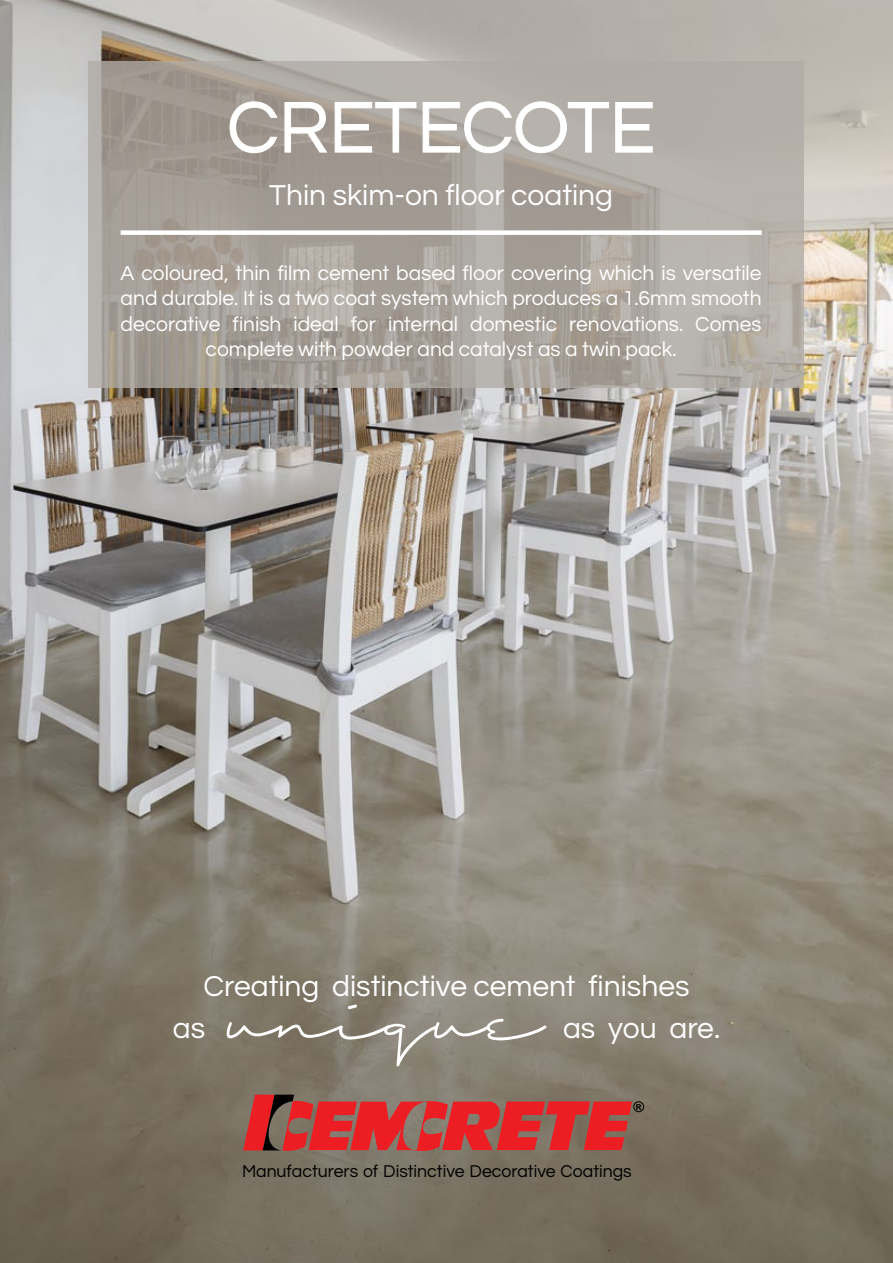
<style>
.page{position:relative;width:893px;height:1263px;background:#fff}
.page>*{position:absolute;margin:0;border:0;box-sizing:border-box;transform-origin:0 0}
.t1{font:210px "Shopping Script Demo";color:#fff}
.t2{font:75px "Questrial";color:#fff}
.t3{font:30px/42px "Questrial";color:#fff}
.t4{font:21px/25.2px "Questrial";color:#fff;text-align:center}
.t5{font:17.85px "Questrial";color:#000}
.t6{font:17.7px "Questrial";color:#000}
.t7{font:700 8.1px "Arial";color:#000}
</style>
<div class="page">
<img style="left:0;top:0;width:893px;height:1263px">
<svg style="left:243px;top:1094px;width:389px;height:58px;background:#bb4240"></svg>
<div style="left:633px;top:1101px;width:11px;height:11px;border:1px solid #000;border-radius:50%"></div>
<svg style="left:89px;top:62px;width:715px;height:326px;background:#aaa49d"></svg>
<svg style="left:229px;top:101px;width:49px;height:52px;background:#a8a099"></svg>
<svg style="left:284px;top:102px;width:44px;height:51px;background:#aca49d"></svg>
<svg style="left:334px;top:101px;width:275px;height:52px;background:#b7b2ab"></svg>
<svg style="left:615px;top:102px;width:38px;height:51px;background:#bdb9b4"></svg>
<div style="left:121px;top:230px;width:641px;height:5px;background:#fff"></div>
<h2 class="t2" style="left:227px;top:91px;width:430px">CRETECOTE</h2>
<h3 class="t3" style="left:269px;top:174px;width:345px">Thin skim-on floor coating</h3>
<p class="t4" style="left:121px;top:261px;width:642px">A coloured, thin film cement based floor covering which is versatile and durable. It is a two coat system which produces a 1.6mm smooth decorative finish ideal for internal domestic renovations. Comes complete with powder and catalyst as a twin pack.</p>
<h3 class="t3" style="left:173px;top:966px;width:518px;text-indent:31px">Creating distinctive cement finishes as</h3>
<h1 class="t1" style="left:223px;top:898px;width:317px">unique</h1>
<h3 class="t3" style="left:563px;top:1008px;width:159px">as you are.</h3>
<p class="t7" style="left:636px;top:1101px;width:7px">R</p>
<p class="t5" style="left:241px;top:1159px;width:392px">Manufacturers of Distinctive Decorative Coatings</p>
<p class="t6" style="left:242px;top:1162px;width:391px">Manufacturers of Distinctive Decorative Coatings</p>
</div>
